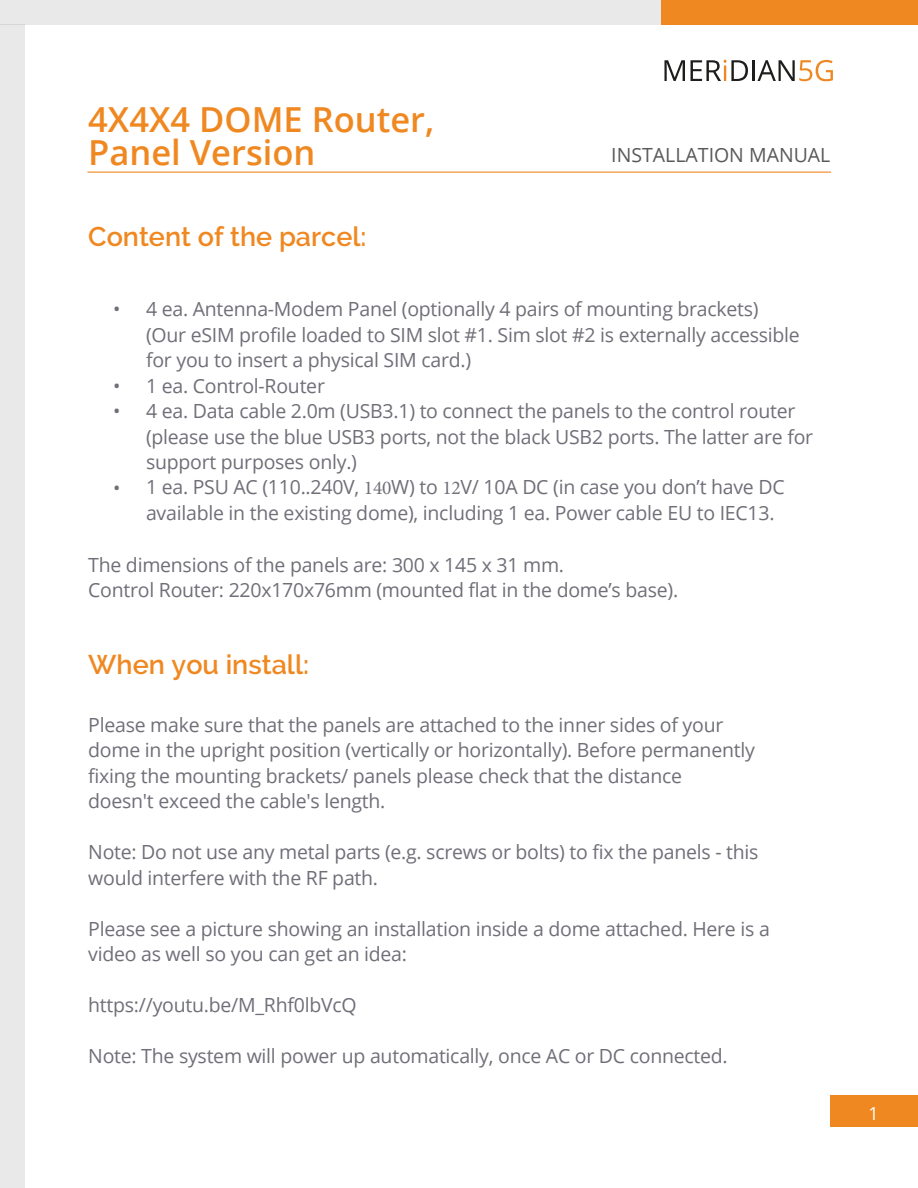
<style>
.page{position:relative;width:918px;height:1188px;background:#fff}
.page>*{position:absolute;margin:0;border:0;box-sizing:border-box;transform-origin:0 0}
.t1{font:600 34.5px/33px "Open Sans";color:#f08821}
.t2{font:600 27px "Raleway";color:#f08821}
.t3{font:19.5px/25.5px "Open Sans";letter-spacing:-.015em;color:#706f78}
.t4{font:19.5px "Open Sans";color:#585958}
.t5{font:18px "Open Sans";color:#fff}
.s1{font-family:"Minion Pro"}
</style>
<div class="page">
<div style="left:830px;top:1095px;width:88px;height:31px;background:#f08821"></div>
<hr style="left:87px;top:172px;width:744px;height:1px;background:#f08821">
<div style="left:0;top:0;width:918px;height:25px;background:#e9e9ea"></div>
<div style="left:662px;top:0;width:256px;height:25px;background:#f08821"></div>
<div style="left:0;top:25px;width:25px;height:1163px;background:#e9e9ea"></div>
<svg style="left:664px;top:60px;width:21px;height:21px"></svg>
<svg style="left:691px;top:60px;width:57px;height:21px"></svg>
<hr style="left:752px;top:60px;width:3px;height:21px;background:#1d1d1b">
<svg style="left:757px;top:60px;width:76px;height:21px"></svg>
<h1 class="t1" style="left:88px;top:102px;width:348px">4X4X4 DOME Router,<br>Panel Version</h1>
<h2 class="t2" style="left:88px;top:221px;width:280px">Content of the parcel:</h2>
<p class="t4" style="left:611px;top:141px;width:221px">INSTALLATION MANUAL</p>
<p class="t3" style="left:113px;top:296px;width:9px">•</p>
<p class="t3" style="left:113px;top:373px;width:9px">• •</p>
<p class="t3" style="left:113px;top:475px;width:9px">•</p>
<p class="t3" style="left:146px;top:296px;width:669px">4 ea. Antenna-Modem Panel (optionally 4 pairs of mounting brackets)<br>(Our eSIM profile loaded to SIM slot #1. Sim slot #2 is externally accessible for you to insert a physical SIM card.)<br>1 ea. Control-Router<br>4 ea. Data cable 2.0m (USB3.1) to connect the panels to the control router (please use the blue USB3 ports, not the black USB2 ports. The latter are for support purposes only.)<br>1 ea. PSU AC (110..240V, <span class="s1">140</span>W) to <span class="s1">12</span>V/ 10A DC (in case you don’t have DC available in the existing dome), including 1 ea. Power cable EU to IEC13.</p>
<p class="t3" style="left:88px;top:551px;width:591px">The dimensions of the panels are: 300 x 145 x 31 mm.<br>Control Router: 220x170x76mm (mounted flat in the dome’s base).</p>
<h2 class="t2" style="left:88px;top:648px;width:222px">When you install:</h2>
<p class="t3" style="left:88px;top:712px;width:668px">Please make sure that the panels are attached to the inner sides of your dome in the upright position (vertically or horizontally). Before permanently fixing the mounting brackets/ panels please check that the distance<br>doesn't exceed the cable's length.</p>
<p class="t3" style="left:88px;top:839px;width:672px">Note: Do not use any metal parts (e.g. screws or bolts) to fix the panels - this would interfere with the RF path.</p>
<p class="t3" style="left:88px;top:916px;width:683px">Please see a picture showing an installation inside a dome attached. Here is a video as well so you can get an idea:</p>
<p class="t3" style="left:88px;top:992px;width:270px">https://youtu.be/M_Rhf0lbVcQ</p>
<p class="t3" style="left:88px;top:1043px;width:641px">Note: The system will power up automatically, once AC or DC connected.</p>
<p class="t5" style="left:868px;top:1101px;width:12px">1</p>
</div>
